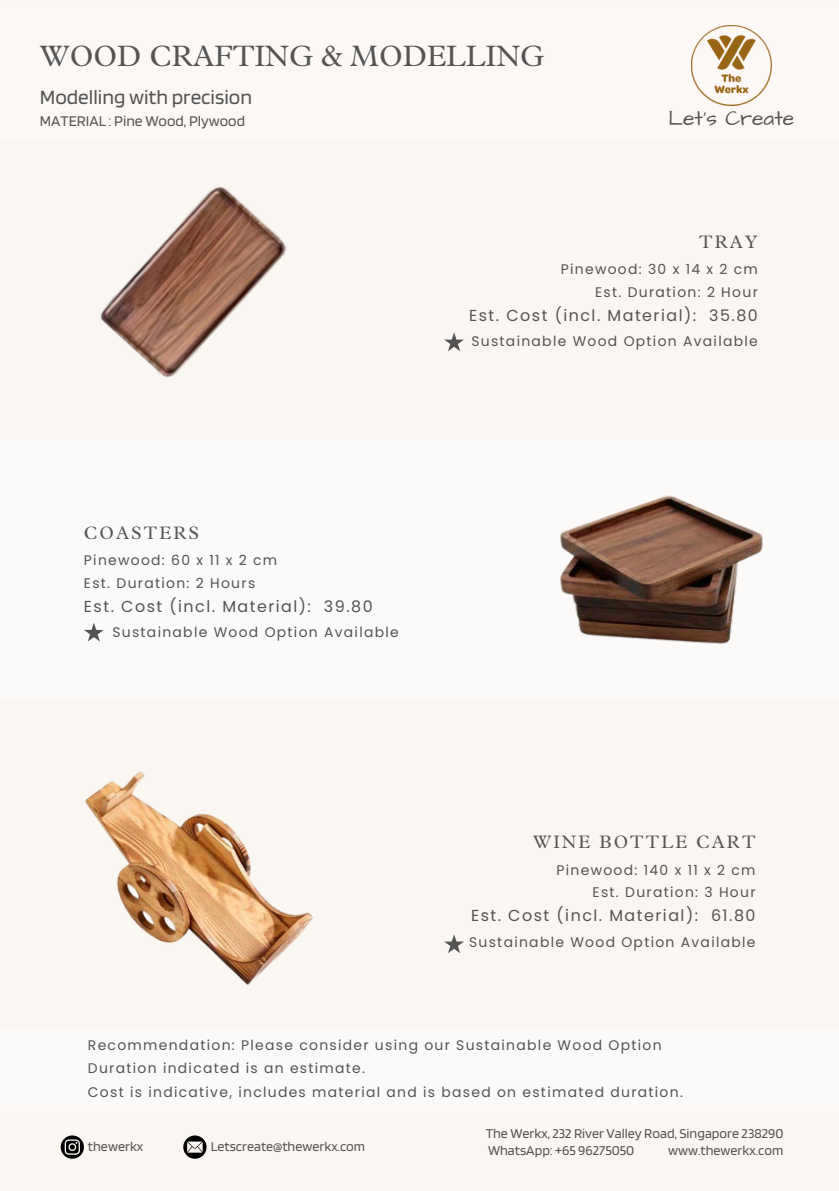
<style>
.page{position:relative;width:839px;height:1191px;background:#fff}
.page>*{position:absolute;margin:0;border:0;box-sizing:border-box;transform-origin:0 0}
.t1{font:36px "Linotype Devanagari";color:#545454}
.t2{font:22px "Linotype Devanagari";letter-spacing:.095em;color:#545454}
.t3{font:21.2px "Blinker";color:#545454}
.t4{font:21.2px "Architects Daughter";color:#545454}
.t5{font:16px "Poppins";letter-spacing:.095em;color:#545454}
.t6{font:15.6px "Blinker";color:#545454}
.t7{font:14px "Poppins";letter-spacing:.095em;color:#545454}
.t8{font:14px "Blinker";color:#545454}
</style>
<div class="page">
<div style="left:0;top:0;width:838px;height:1191px;background:#faf6f2"></div>
<div style="left:0;top:2px;width:838px;height:138px;background:#fbf8f6"></div>
<div style="left:0;top:439px;width:838px;height:262px;background:#fcfaf8"></div>
<img style="left:560px;top:495px;width:203px;height:149px">
<img style="left:85px;top:771px;width:228px;height:214px">
<img style="left:100px;top:186px;width:186px;height:192px">
<svg style="left:61px;top:1135px;width:23px;height:24px"></svg>
<svg style="left:183px;top:1135px;width:23px;height:24px"></svg>
<img style="left:691px;top:26px;width:80px;height:79px">
<svg style="left:444px;top:934px;width:20px;height:19px"></svg>
<svg style="left:444px;top:332px;width:20px;height:19px"></svg>
<svg style="left:84px;top:623px;width:20px;height:19px"></svg>
<div style="left:0;top:1029px;width:838px;height:82px;background:#fcfaf8"></div>
<p class="t1" style="left:40px;top:32px;width:506px">WOOD CRAFTING &amp; MODELLING</p>
<p class="t3" style="left:40px;top:84px;width:214px">Modelling with precision</p>
<p class="t6" style="left:40px;top:111px;width:207px">MATERIAL : Pine Wood, Plywood</p>
<p class="t4" style="left:668px;top:104px;width:127px">Let’s Create</p>
<p class="t2" style="left:699px;top:227px;width:60px">TRAY</p>
<p class="t7" style="left:595px;top:282px;width:164px">Est. Duration: 2 Hour</p>
<p class="t5" style="left:469px;top:304px;width:290px">Est. Cost (incl. Material): 35.80</p>
<p class="t7" style="left:560px;top:260px;width:198px">Pinewood: 30 x 14 x 2 cm</p>
<p class="t2" style="left:84px;top:518px;width:117px">COASTERS</p>
<p class="t7" style="left:84px;top:573px;width:173px">Est. Duration: 2 Hours</p>
<p class="t5" style="left:84px;top:595px;width:290px">Est. Cost (incl. Material): 39.80</p>
<p class="t7" style="left:84px;top:550px;width:195px">Pinewood: 60 x 11 x 2 cm</p>
<p class="t7" style="left:112px;top:622px;width:288px">Sustainable Wood Option Available</p>
<p class="t7" style="left:471px;top:332px;width:288px">Sustainable Wood Option Available</p>
<p class="t2" style="left:533px;top:828px;width:224px">WINE BOTTLE CART</p>
<p class="t7" style="left:592px;top:882px;width:164px">Est. Duration: 3 Hour</p>
<p class="t5" style="left:471px;top:905px;width:286px">Est. Cost (incl. Material): 61.80</p>
<p class="t7" style="left:556px;top:860px;width:200px">Pinewood: 140 x 11 x 2 cm</p>
<p class="t7" style="left:469px;top:933px;width:288px">Sustainable Wood Option Available</p>
<p class="t7" style="left:88px;top:1035px;width:575px">Recommendation: Please consider using our Sustainable Wood Option</p>
<p class="t7" style="left:88px;top:1059px;width:279px">Duration indicated is an estimate.</p>
<p class="t7" style="left:88px;top:1083px;width:596px">Cost is indicative, includes material and is based on estimated duration.</p>
<p class="t8" style="left:485px;top:1124px;width:299px">The Werkx, 232 River Valley Road, Singapore 238290</p>
<p class="t8" style="left:88px;top:1137px;width:57px">thewerkx</p>
<p class="t8" style="left:211px;top:1137px;width:156px">Letscreate@thewerkx.com</p>
<p class="t8" style="left:488px;top:1141px;width:148px">WhatsApp: +65 96275050</p>
<p class="t8" style="left:668px;top:1141px;width:117px">www.thewerkx.com</p>
</div>
